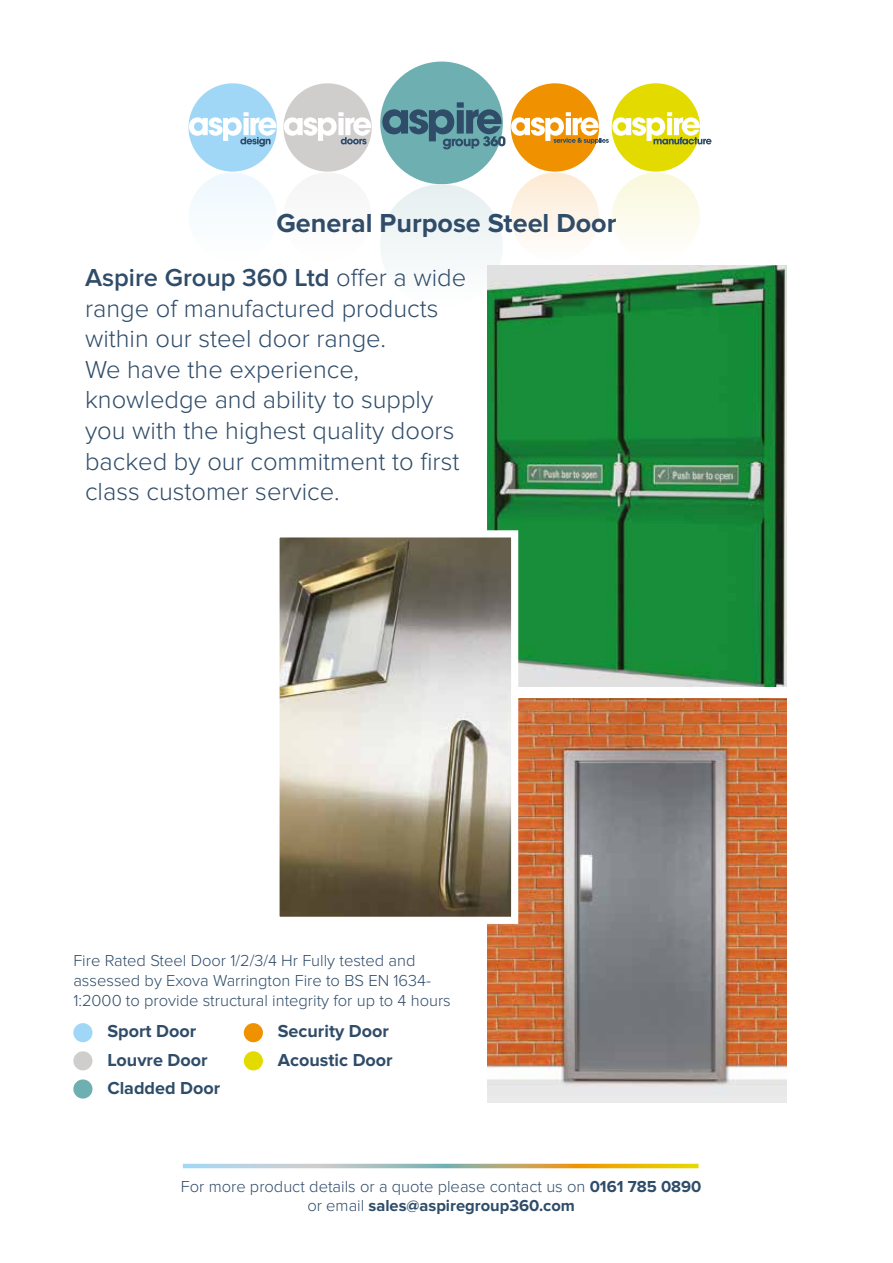
<style>
.page{position:relative;width:893px;height:1263px;background:#fff}
.page>*{position:absolute;margin:0;border:0;box-sizing:border-box;transform-origin:0 0}
.t1{font:700 27px "Proxima Nova";color:#2f4c69}
.t2{font:300 25.5px/30.6px "Proxima Nova";color:#2f4c69}
.t3{font:700 18px/28.5px "Proxima Nova";color:#2f4c69}
.t4{font:300 16.5px/19.8px "Proxima Nova";color:#2f4c69;text-align:center}
.s1{font-weight:600}
.s2{font-weight:700}
</style>
<div class="page">
<div style="left:612px;top:83px;width:88px;height:89px;background:#e3db00;border-radius:50%"></div>
<div style="left:612px;top:173px;width:88px;height:88px;background:linear-gradient(to bottom,#faf8db,#fefefe);border-radius:50%"></div>
<div style="left:283px;top:83px;width:89px;height:89px;background:#d0cdcd;border-radius:50%"></div>
<div style="left:283px;top:173px;width:89px;height:88px;background:#f6f5f5;border-radius:50%"></div>
<div style="left:189px;top:83px;width:88px;height:89px;background:#a1d7f6;border-radius:50%"></div>
<div style="left:189px;top:173px;width:88px;height:88px;background:#f6fbfe;border-radius:50%"></div>
<div style="left:511px;top:83px;width:88px;height:89px;background:#f09100;border-radius:50%"></div>
<div style="left:511px;top:173px;width:88px;height:88px;background:linear-gradient(to bottom,#fde9d3,#fefefd);border-radius:50%"></div>
<div style="left:380px;top:62px;width:123px;height:122px;background:#6eb0b1;border-radius:50%"></div>
<div style="left:380px;top:184px;width:123px;height:123px;background:#f2f6f7;border-radius:50%"></div>
<svg style="left:382px;top:102px;width:123px;height:47px"></svg>
<svg style="left:284px;top:112px;width:87px;height:32px"></svg>
<svg style="left:189px;top:112px;width:87px;height:35px"></svg>
<svg style="left:511px;top:112px;width:200px;height:32px"></svg>
<svg style="left:183px;top:1164px;width:515px;height:4px;background:#bfbb84"></svg>
<img style="left:487px;top:699px;width:300px;height:403px">
<img style="left:487px;top:266px;width:299px;height:420px">
<div style="left:73px;top:1023px;width:19px;height:19px;background:#a1d7f6;border-radius:50%"></div>
<div style="left:73px;top:1051px;width:19px;height:19px;background:#d0cdcd;border-radius:50%"></div>
<div style="left:73px;top:1079px;width:19px;height:19px;background:#6eb0b1;border-radius:50%"></div>
<div style="left:244px;top:1023px;width:19px;height:19px;background:#f09100;border-radius:50%"></div>
<div style="left:244px;top:1051px;width:19px;height:19px;background:#e3db00;border-radius:50%"></div>
<img style="left:280px;top:538px;width:230px;height:378px">
<div style="left:272px;top:530px;width:246px;height:394px;border:7px solid #fff"></div>
<h1 class="t1" style="left:277px;top:207px;width:341px">General Purpose Steel Door</h1>
<p class="t2" style="left:85px;top:263px;width:383px"><span class="s1">Aspire Group 360 Ltd</span> offer a wide range of manufactured products within our steel door range.<br>We have the experience, knowledge and ability to supply you with the highest quality doors backed by our commitment to first class customer service.</p>
<p class="t4" style="left:73px;top:951px;width:379px;text-align:left">Fire Rated Steel Door 1/2/3/4 Hr Fully tested and assessed by Exova Warrington Fire to BS EN 1634-<br>1:2000 to provide structural integrity for up to 4 hours</p>
<p class="t3" style="left:107px;top:1017px;width:114px">Sport Door<br>Louvre Door<br>Cladded Door</p>
<p class="t3" style="left:278px;top:1017px;width:116px">Security Door<br>Acoustic Door</p>
<p class="t4" style="left:181px;top:1177px;width:522px">For more product details or a quote please contact us on <span class="s2">0161 785 0890 </span>or email <span class="s2">sales@aspiregroup360.com</span></p>
</div>
